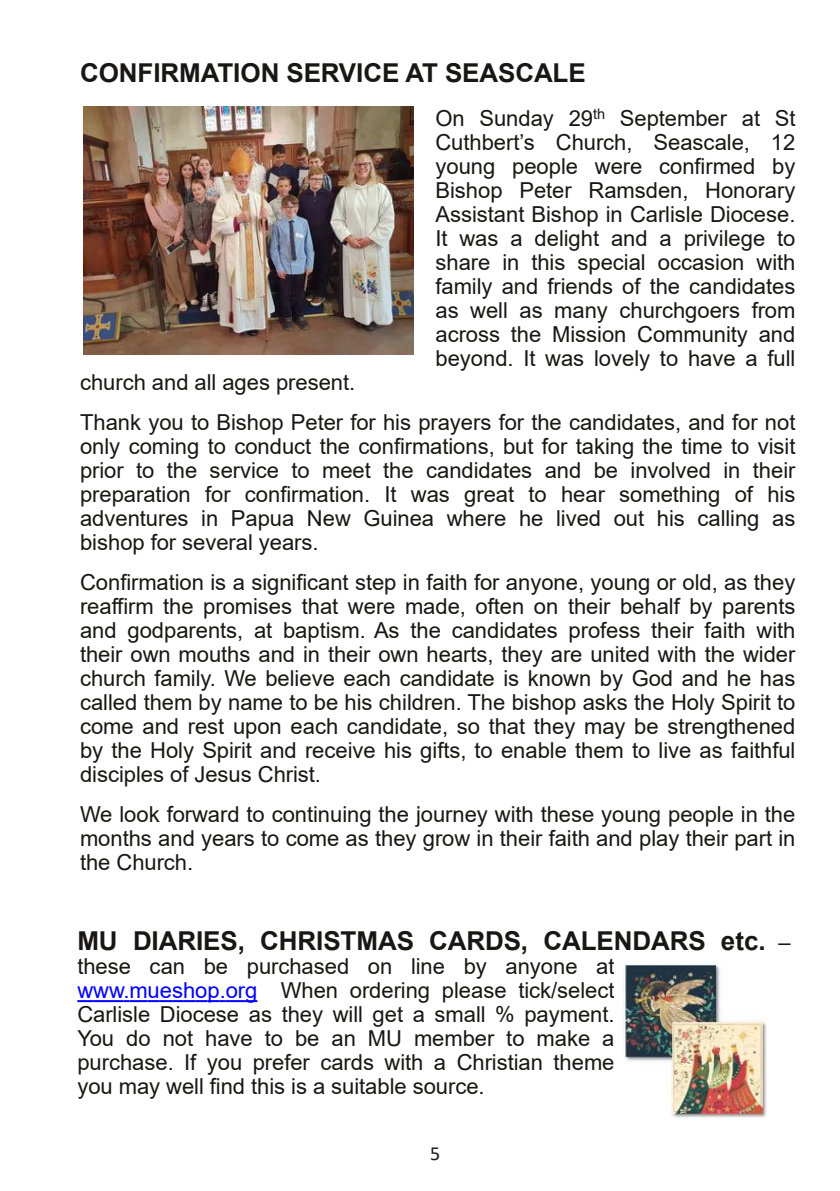
<style>
.page{position:relative;width:840px;height:1191px;background:#fff}
.page>*{position:absolute;margin:0;border:0;box-sizing:border-box;transform-origin:0 0}
.t1{font:700 26px "Arial";letter-spacing:-.005em;color:#181715}
.t2{font:22px/24px "Arial";color:#181715;text-align:justify}
.t3{font:20px "Calibri";color:#181715}
.s1{font-weight:400;font-size:22px}
.s2{color:#00f}
</style>
<div class="page">
<svg style="left:77px;top:1000px;width:180px;height:2px"></svg>
<img style="left:622px;top:961px;width:144px;height:156px">
<img style="left:83px;top:107px;width:330px;height:247px">
<p class="t1" style="left:80px;top:58px;width:507px">CONFIRMATION SERVICE AT SEASCALE</p>
<p class="t2" style="left:435px;top:106px;width:361px">On Sunday 29<sup>th</sup> September at St Cuthbert’s Church, Seascale, 12 young people were confirmed by Bishop Peter Ramsden, Honorary Assistant Bishop in Carlisle Diocese.<br>It was a delight and a privilege to share in this special occasion with family and friends of the candidates as well as many churchgoers from across the Mission Community and beyond. It was lovely to have a full</p>
<p class="t2" style="left:80px;top:362px;width:716px;line-height:40px">church and all ages present.<br>Thank you to Bishop Peter for his prayers for the candidates, and for not</p>
<p class="t2" style="left:80px;top:434px;width:716px">only coming to conduct the confirmations, but for taking the time to visit prior to the service to meet the candidates and be involved in their preparation for confirmation. It was great to hear something of his adventures in Papua New Guinea where he lived out his calling as bishop for several years.</p>
<p class="t2" style="left:80px;top:570px;width:716px">Confirmation is a significant step in faith for anyone, young or old, as they reaffirm the promises that were made, often on their behalf by parents and godparents, at baptism. As the candidates profess their faith with their own mouths and in their own hearts, they are united with the wider church family. We believe each candidate is known by God and he has called them by name to be his children. The bishop asks the Holy Spirit to come and rest upon each candidate, so that they may be strengthened by the Holy Spirit and receive his gifts, to enable them to live as faithful disciples of Jesus Christ.</p>
<p class="t2" style="left:80px;top:802px;width:716px">We look forward to continuing the journey with these young people in the months and years to come as they grow in their faith and play their part in the Church.</p>
<p class="t1" style="left:77px;top:926px;width:714px">MU DIARIES, CHRISTMAS CARDS, CALENDARS etc. <span class="s1">–</span></p>
<p class="t2" style="left:77px;top:954px;width:538px">these can be purchased on line by anyone at <span class="s2">www.mueshop.org</span> When ordering please tick/select Carlisle Diocese as they will get a small % payment.<br>You do not have to be an MU member to make a purchase. If you prefer cards with a Christian theme you may well find this is a suitable source.</p>
<p class="t3" style="left:430px;top:1145px;width:12px">5</p>
</div>
